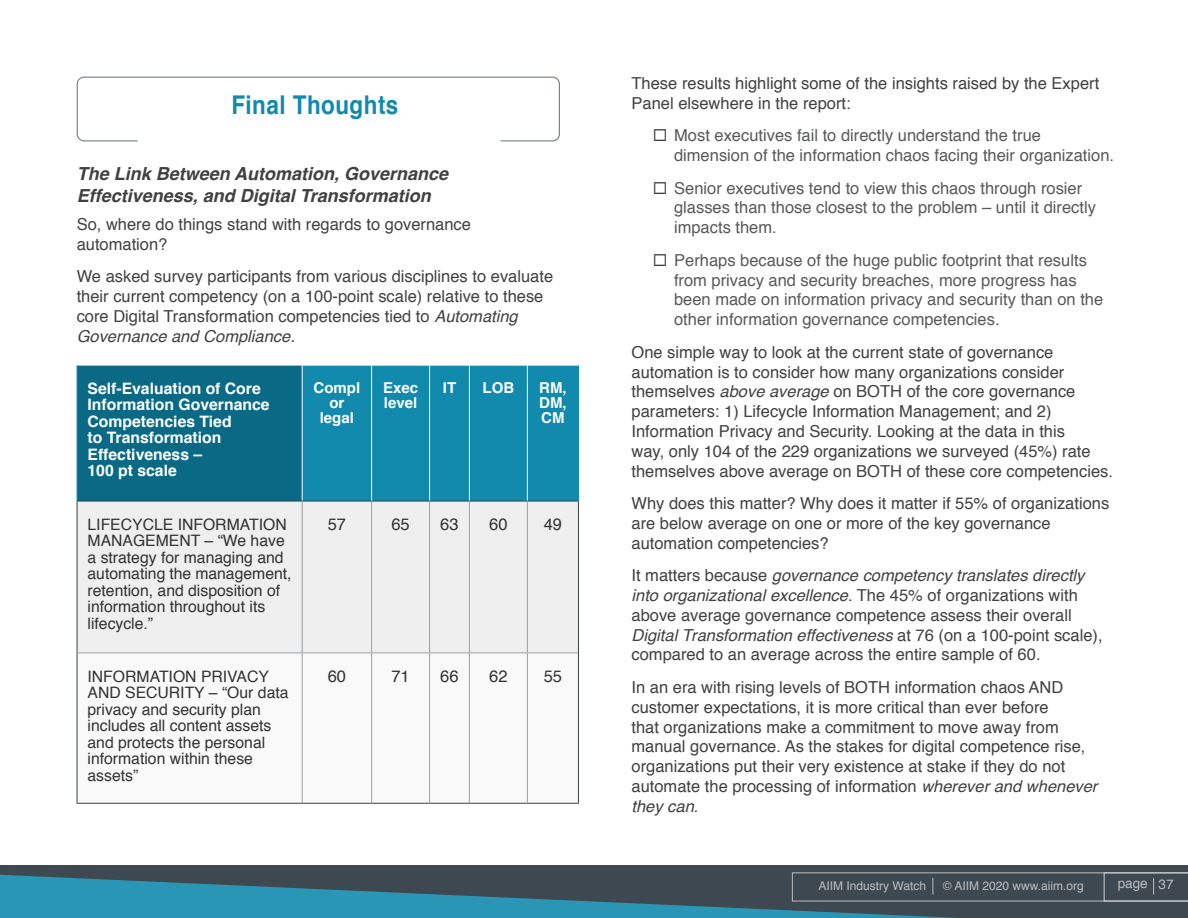
<style>
.page{position:relative;width:1188px;height:918px;background:#fff}
.page>*{position:absolute;margin:0;border:0;box-sizing:border-box;transform-origin:0 0}
.t1{font:700 25.8px "Helvetica";letter-spacing:.02em;color:#128aad;scale:.87 1}
.t2{font:italic 700 18px/21.6px "Helvetica";color:#414042}
.t3{font:16.5px/19.8px "Helvetica";color:#414042}
.t4{font:16.5px/19.8px "Helvetica";color:#58595b}
.t5{font:16.5px "Helvetica";color:#333}
.t6{font:15.75px/16.5px "Helvetica";color:#333}
.t7{font:700 15.75px/16.5px "Helvetica";color:#fff}
.t8{font:700 15px/15px "Helvetica";color:#fff;text-align:center}
.t9{font:13.5px "Helvetica";color:#bcbec0}
.t10{font:12px "Helvetica";color:#bcbec0}
.s1{font-style:italic}
.s2{color:#414042}
</style>
<div class="page">
<div style="left:0;top:865px;width:1188px;height:53px;background:#3d4851"></div>
<svg style="left:0;top:874px;width:1188px;height:44px"></svg>
<svg style="left:792px;top:872px;width:396px;height:29px"></svg>
<div style="left:77px;top:77px;width:483px;height:64px;border:1px solid #79858d;border-radius:7px"></div>
<div style="left:77px;top:365px;width:225px;height:136px;background:#0a6a85"></div>
<div style="left:303px;top:366px;width:275px;height:135px;background:#128aad"></div>
<div style="left:78px;top:502px;width:500px;height:151px;background:#efefef"></div>
<svg style="left:78px;top:654px;width:500px;height:149px"></svg>
<hr style="left:77px;top:365px;width:225px;height:1px;background:#fff">
<hr style="left:371px;top:365px;width:1px;height:136px;background:#fff">
<hr style="left:429px;top:365px;width:1px;height:136px;background:#fff">
<hr style="left:469px;top:365px;width:1px;height:136px;background:#fff">
<hr style="left:527px;top:365px;width:1px;height:136px;background:#fff">
<hr style="left:77px;top:501px;width:225px;height:1px;background:#36424a">
<hr style="left:77px;top:501px;width:1px;height:152px;background:#36424a">
<hr style="left:302px;top:501px;width:70px;height:1px;background:#36424a">
<hr style="left:372px;top:501px;width:58px;height:1px;background:#36424a">
<hr style="left:430px;top:501px;width:39px;height:1px;background:#36424a">
<hr style="left:469px;top:501px;width:58px;height:1px;background:#36424a">
<hr style="left:527px;top:501px;width:52px;height:1px;background:#36424a">
<hr style="left:578px;top:501px;width:1px;height:152px;background:#36424a">
<hr style="left:77px;top:653px;width:1px;height:150px;background:#36424a">
<hr style="left:578px;top:653px;width:1px;height:150px;background:#36424a">
<hr style="left:77px;top:803px;width:225px;height:1px;background:#36424a">
<hr style="left:302px;top:803px;width:70px;height:1px;background:#36424a">
<hr style="left:372px;top:803px;width:58px;height:1px;background:#36424a">
<hr style="left:430px;top:803px;width:39px;height:1px;background:#36424a">
<hr style="left:469px;top:803px;width:58px;height:1px;background:#36424a">
<hr style="left:527px;top:803px;width:52px;height:1px;background:#36424a">
<hr style="left:302px;top:501px;width:1px;height:152px;background:#9ba0a4">
<hr style="left:371px;top:501px;width:1px;height:152px;background:#9ba0a4">
<hr style="left:429px;top:501px;width:1px;height:152px;background:#9ba0a4">
<hr style="left:469px;top:501px;width:1px;height:152px;background:#9ba0a4">
<hr style="left:527px;top:501px;width:1px;height:152px;background:#9ba0a4">
<hr style="left:77px;top:653px;width:225px;height:1px;background:#9ba0a4">
<hr style="left:302px;top:653px;width:70px;height:1px;background:#9ba0a4">
<hr style="left:302px;top:653px;width:1px;height:150px;background:#9ba0a4">
<hr style="left:372px;top:653px;width:58px;height:1px;background:#9ba0a4">
<hr style="left:371px;top:653px;width:1px;height:150px;background:#9ba0a4">
<hr style="left:430px;top:653px;width:39px;height:1px;background:#9ba0a4">
<hr style="left:429px;top:653px;width:1px;height:150px;background:#9ba0a4">
<hr style="left:469px;top:653px;width:58px;height:1px;background:#9ba0a4">
<hr style="left:469px;top:653px;width:1px;height:150px;background:#9ba0a4">
<hr style="left:527px;top:653px;width:51px;height:1px;background:#9ba0a4">
<hr style="left:527px;top:653px;width:1px;height:150px;background:#9ba0a4">
<hr style="left:578px;top:365px;width:1px;height:136px;background:#128aad">
<hr style="left:77px;top:365px;width:1px;height:136px;background:#128aad">
<h1 class="t1" style="left:231px;top:84px;width:194px">Final Thoughts</h1>
<p class="t2" style="left:77px;top:163px;width:373px">The Link Between Automation, Governance<br>Effectiveness, and Digital Transformation</p>
<p class="t3" style="left:77px;top:215px;width:396px">So, where do things stand with regards to governance automation?</p>
<p class="t3" style="left:77px;top:267px;width:478px">We asked survey participants from various disciplines to evaluate their current competency (on a 100-point scale) relative to these core Digital Transformation competencies tied to <span class="s1">Automating Governance and Compliance.</span></p>
<p class="t7" style="left:88px;top:380px;width:184px">Self-Evaluation of Core<br>Information Governance<br>Competencies Tied<br>to Transformation<br>Effectiveness –<br>100 pt scale</p>
<p class="t8" style="left:314px;top:381px;width:48px">Compl or legal</p>
<p class="t8" style="left:383px;top:381px;width:37px;text-align:left">Exec level</p>
<p class="t8" style="left:443px;top:381px;width:15px">IT</p>
<p class="t8" style="left:483px;top:381px;width:33px">LOB</p>
<p class="t8" style="left:539px;top:381px;width:29px;text-align:justify">RM, DM, CM</p>
<p class="t6" style="left:88px;top:517px;width:206px">LIFECYCLE INFORMATION<br>MANAGEMENT – “We have a strategy for managing and automating the management, retention, and disposition of information throughout its lifecycle.”</p>
<p class="t5" style="left:328px;top:512px;width:20px">57</p>
<p class="t5" style="left:391px;top:512px;width:20px">65</p>
<p class="t5" style="left:440px;top:512px;width:20px">63</p>
<p class="t5" style="left:489px;top:512px;width:20px">60</p>
<p class="t5" style="left:544px;top:512px;width:20px">49</p>
<p class="t6" style="left:88px;top:668px;width:203px">INFORMATION PRIVACY<br>AND SECURITY – “Our data privacy and security plan includes all content assets and protects the personal information within these assets”</p>
<p class="t5" style="left:328px;top:664px;width:20px">60</p>
<p class="t5" style="left:391px;top:664px;width:20px">71</p>
<p class="t5" style="left:440px;top:664px;width:20px">66</p>
<p class="t5" style="left:489px;top:664px;width:20px">62</p>
<p class="t5" style="left:544px;top:664px;width:20px">55</p>
<p class="t3" style="left:632px;top:74px;width:469px">These results highlight some of the insights raised by the Expert<br>Panel elsewhere in the report:</p>
<p class="t4" style="left:674px;top:126px;width:442px;text-indent:-21px"><span class="s2">◻</span> Most executives fail to directly understand the true dimension of the information chaos facing their organization.</p>
<p class="t4" style="left:674px;top:178px;width:423px;text-indent:-21px"><span class="s2">◻</span> Senior executives tend to view this chaos through rosier glasses than those closest to the problem – until it directly impacts them.</p>
<p class="t4" style="left:674px;top:251px;width:431px;text-indent:-21px"><span class="s2">◻</span> Perhaps because of the huge public footprint that results from privacy and security breaches, more progress has been made on information privacy and security than on the other information governance competencies.</p>
<p class="t3" style="left:632px;top:343px;width:483px">One simple way to look at the current state of governance automation is to consider how many organizations consider themselves <span class="s1">above average</span> on BOTH of the core governance parameters: 1) Lifecycle Information Management; and 2)<br>Information Privacy and Security. Looking at the data in this<br>way, only 104 of the 229 organizations we surveyed (45%) rate themselves above average on BOTH of these core competencies.</p>
<p class="t3" style="left:632px;top:494px;width:479px">Why does this matter? Why does it matter if 55% of organizations are below average on one or more of the key governance automation competencies?</p>
<p class="t3" style="left:632px;top:566px;width:473px">It matters because <span class="s1">governance competency translates directly into organizational excellence</span>. The 45% of organizations with above average governance competence assess their overall <span class="s1">Digital Transformation effectiveness</span> at 76 (on a 100-point scale), compared to an average across the entire sample of 60.</p>
<p class="t3" style="left:632px;top:678px;width:467px">In an era with rising levels of BOTH information chaos AND customer expectations, it is more critical than ever before<br>that organizations make a commitment to move away from manual governance. As the stakes for digital competence rise, organizations put their very existence at stake if they do not automate the processing of information <span class="s1">wherever and whenever they can</span>.</p>
<p class="t10" style="left:819px;top:876px;width:109px">AIIM Industry Watch</p>
<p class="t10" style="left:943px;top:876px;width:142px">© AIIM 2020 www.aiim.org</p>
<p class="t9" style="left:1118px;top:873px;width:57px">page 37</p>
</div>
